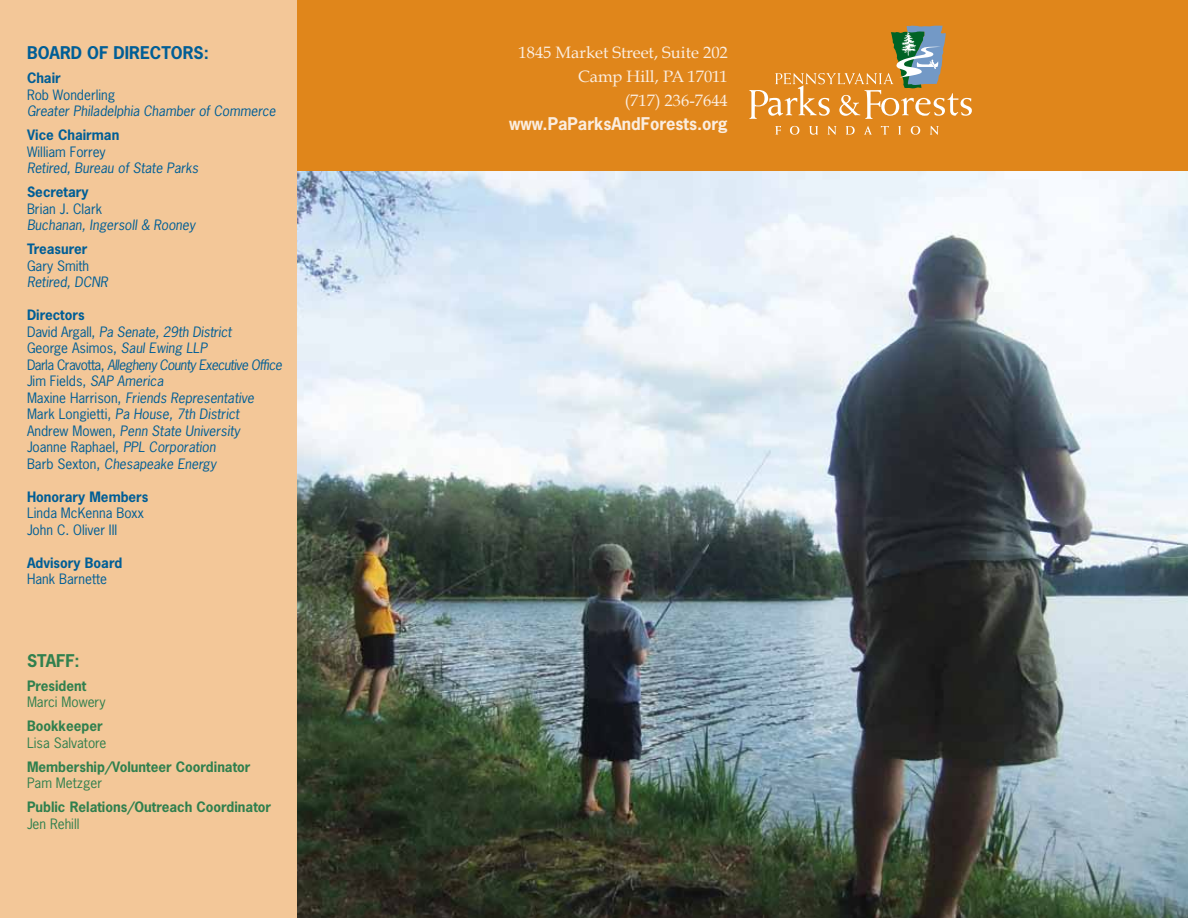
<style>
.page{position:relative;width:1188px;height:918px;background:#fff}
.page>*{position:absolute;margin:0;border:0;box-sizing:border-box;transform-origin:0 0}
.t1{font:16.5px/24px "Book Antiqua";color:#fbeddf;text-align:right}
.t2{font:700 16.5px "News Gothic Std";color:#fbeddf}
.t3{font:700 16.5px "News Gothic Std";color:#005e96}
.t4{font:700 16.5px "News Gothic Std";color:#30804e}
.t5{font:italic 13.5px/16.5px "News Gothic Std";color:#005e96}
.t6{font:13.5px/16.5px "News Gothic Std";color:#005e96}
.t7{font:700 13.5px "News Gothic Std";color:#30804e}
.t8{font:700 13.5px "News Gothic Std";color:#005e96}
.t9{font:13.5px "News Gothic Std";color:#30804e}
.s1{font-weight:700;font-style:normal}
.s2{font-style:normal}
</style>
<div class="page">
<div style="left:297px;top:0;width:891px;height:171px;background:#e0861b"></div>
<div style="left:0;top:0;width:297px;height:918px;background:#f3c798"></div>
<img style="left:297px;top:171px;width:891px;height:747px">
<svg style="left:775px;top:126px;width:6px;height:9px"></svg>
<svg style="left:790px;top:126px;width:9px;height:9px"></svg>
<svg style="left:809px;top:126px;width:9px;height:9px"></svg>
<svg style="left:828px;top:126px;width:8px;height:9px"></svg>
<svg style="left:846px;top:126px;width:9px;height:9px"></svg>
<svg style="left:864px;top:126px;width:8px;height:9px"></svg>
<svg style="left:881px;top:126px;width:8px;height:9px"></svg>
<svg style="left:898px;top:126px;width:3px;height:9px"></svg>
<svg style="left:911px;top:126px;width:9px;height:9px"></svg>
<svg style="left:930px;top:126px;width:9px;height:9px"></svg>
<svg style="left:749px;top:26px;width:223px;height:93px;background:#d3923e"></svg>
<p class="t3" style="left:27px;top:42px;width:183px">Board of Directors:</p>
<p class="t8" style="left:27px;top:69px;width:35px">Chair</p>
<p class="t6" style="left:27px;top:86px;width:90px">Rob Wonderling</p>
<p class="t5" style="left:27px;top:103px;width:250px">Greater Philadelphia Chamber of Commerce</p>
<p class="t8" style="left:27px;top:126px;width:94px">Vice Chairman</p>
<p class="t6" style="left:27px;top:143px;width:80px">William Forrey</p>
<p class="t5" style="left:27px;top:160px;width:173px">Retired, Bureau of State Parks</p>
<p class="t8" style="left:27px;top:183px;width:63px">Secretary</p>
<p class="t6" style="left:27px;top:200px;width:77px">Brian J. Clark</p>
<p class="t5" style="left:27px;top:217px;width:170px">Buchanan, Ingersoll &amp; Rooney</p>
<p class="t8" style="left:27px;top:240px;width:62px">Treasurer</p>
<p class="t6" style="left:27px;top:257px;width:64px">Gary Smith</p>
<p class="t5" style="left:27px;top:274px;width:82px">Retired, DCNR</p>
<p class="t5" style="left:27px;top:307px;width:257px"><span class="s1">Directors<br></span><span class="s2">David Argall,</span> Pa Senate, 29th District<br><span class="s2">George Asimos,</span> Saul Ewing LLP<br><span class="s2">Darla Cravotta,</span> Allegheny County Executive Office <span class="s2">Jim Fields,</span> SAP America<br><span class="s2">Maxine Harrison,</span> Friends Representative <span class="s2">Mark Longietti,</span> Pa House, 7th District <span class="s2">Andrew Mowen,</span> Penn State University <span class="s2">Joanne Raphael,</span> PPL Corporation<br><span class="s2">Barb Sexton,</span> Chesapeake Energy</p>
<p class="t8" style="left:27px;top:488px;width:123px">Honorary Members</p>
<p class="t6" style="left:27px;top:505px;width:118px">Linda McKenna Boxx<br>John C. Oliver III</p>
<p class="t8" style="left:27px;top:554px;width:97px">Advisory Board</p>
<p class="t6" style="left:27px;top:571px;width:82px">Hank Barnette</p>
<p class="t4" style="left:27px;top:650px;width:54px">Staff:</p>
<p class="t7" style="left:27px;top:677px;width:61px">President</p>
<p class="t9" style="left:27px;top:694px;width:80px">Marci Mowery</p>
<p class="t7" style="left:27px;top:717px;width:77px">Bookkeeper</p>
<p class="t9" style="left:27px;top:734px;width:81px">Lisa Salvatore</p>
<p class="t7" style="left:27px;top:758px;width:225px">Membership/Volunteer Coordinator</p>
<p class="t9" style="left:27px;top:775px;width:77px">Pam Metzger</p>
<p class="t7" style="left:27px;top:798px;width:246px">Public Relations/Outreach Coordinator</p>
<p class="t9" style="left:27px;top:815px;width:54px">Jen Rehill</p>
<p class="t1" style="left:519px;top:41px;width:211px">1845 Market Street, Suite 202<br>Camp Hill, PA 17011<br>(717) 236-7644</p>
<p class="t2" style="left:509px;top:113px;width:220px">www.PaParksAndForests.org</p>
</div>
